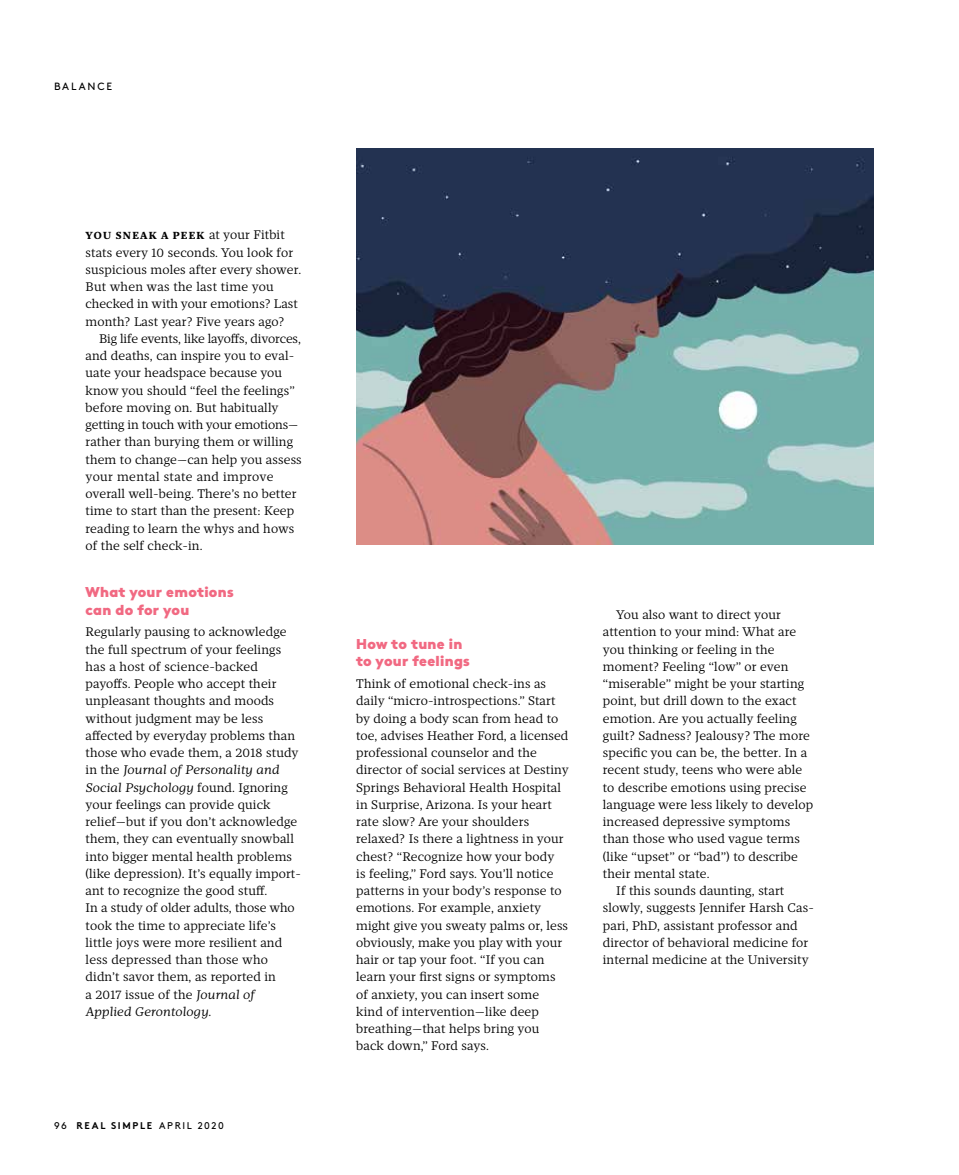
<style>
.page{position:relative;width:959px;height:1175px;background:#fff}
.page>*{position:absolute;margin:0;border:0;box-sizing:border-box;transform-origin:0 0}
.t1{font:900 14.25px/17.2px "Brown Pro";letter-spacing:.02em;color:#f16982}
.t2{font:300 12.75px/17.2px "Mafra";letter-spacing:.015em;color:#000}
.t3{font:700 10.5px "Mafra";letter-spacing:.12em;color:#000}
.t4{font:10.5px "Brown Pro";letter-spacing:.17em;color:#000}
.t5{font:9.75px "Brown Pro";letter-spacing:.165em;color:#000}
.s1{font-weight:300;font-size:12.75px}
.s2{font-style:italic}
.s3{font-weight:700}
</style>
<div class="page">
<img style="left:356px;top:148px;width:517px;height:396px">
<p class="t4" style="left:54px;top:78px;width:60px">BALANCE</p>
<p class="t3" style="left:86px;top:229px;width:201px">YOU SNEAK A PEEK <span class="s1">at your Fitbit</span></p>
<p class="t2" style="left:85px;top:244px;width:217px">stats every 10 seconds. You look for suspicious moles after every shower.<br>But when was the last time you checked in with your emotions? Last month? Last year? Five years ago?</p>
<p class="t2" style="left:85px;top:330px;width:218px;text-indent:14px">Big life events, like layoffs, divorces, and deaths, can inspire you to eval&shy;uate your headspace because you know you should “feel the feelings” before moving on. But habitually getting in touch with your emotions— rather than burying them or willing them to change—can help you assess your mental state and improve overall well-being. There’s no better time to start than the present: Keep reading to learn the whys and hows of the self check-in.</p>
<p class="t1" style="left:86px;top:582px;width:150px">What your emotions can do for you</p>
<p class="t2" style="left:86px;top:623px;width:217px">Regularly pausing to acknowledge the full spectrum of your feelings has a host of science-backed payoffs. People who accept their unpleasant thoughts and moods without judgment may be less affected by everyday problems than those who evade them, a 2018 study in the <span class="s2">Journal of Personality and<br>Social Psychology</span> found. Ignoring your feelings can provide quick relief—but if you don’t acknowledge them, they can eventually snowball into bigger mental health problems (like depression). It’s equally import&shy;ant to recognize the good stuff.<br>In a study of older adults, those who took the time to appreciate life’s little joys were more resilient and less depressed than those who didn’t savor them, as reported in<br>a 2017 issue of the <span class="s2">Journal of<br>Applied Gerontology</span>.</p>
<p class="t5" style="left:54px;top:1117px;width:171px">96 <span class="s3">REAL SIMPLE</span> APRIL 2020</p>
<p class="t1" style="left:356px;top:634px;width:115px">How to tune in to your feelings</p>
<p class="t2" style="left:356px;top:675px;width:214px">Think of emotional check-ins as daily “micro-introspections.” Start by doing a body scan from head to toe, advises Heather Ford, a licensed professional counselor and the director of social services at Destiny Springs Behavioral Health Hospital in Surprise, Arizona. Is your heart rate slow? Are your shoulders relaxed? Is there a lightness in your chest? “Recognize how your body<br>is feeling,” Ford says. You’ll notice patterns in your body’s response to emotions. For example, anxiety might give you sweaty palms or, less obviously, make you play with your hair or tap your foot. “If you can learn your first signs or symptoms of anxiety, you can insert some kind of intervention—like deep breathing—that helps bring you back down,” Ford says.</p>
<p class="t2" style="left:616px;top:606px;width:166px">You also want to direct your</p>
<p class="t2" style="left:602px;top:623px;width:195px">attention to your mind: What are</p>
<p class="t2" style="left:602px;top:640px;width:173px">you thinking or feeling in the</p>
<p class="t2" style="left:602px;top:658px;width:187px">moment? Feeling “low” or even</p>
<p class="t2" style="left:602px;top:675px;width:203px">“miserable” might be your starting</p>
<p class="t2" style="left:602px;top:692px;width:195px">point, but drill down to the exact</p>
<p class="t2" style="left:602px;top:709px;width:195px">emotion. Are you actually feeling</p>
<p class="t2" style="left:602px;top:727px;width:208px">guilt? Sadness? Jealousy? The more</p>
<p class="t2" style="left:602px;top:744px;width:206px">specific you can be, the better. In a</p>
<p class="t2" style="left:602px;top:761px;width:201px">recent study, teens who were able</p>
<p class="t2" style="left:602px;top:778px;width:205px">to describe emotions using precise</p>
<p class="t2" style="left:602px;top:796px;width:212px">language were less likely to develop</p>
<p class="t2" style="left:602px;top:813px;width:189px">increased depressive symptoms</p>
<p class="t2" style="left:602px;top:830px;width:199px">than those who used vague terms</p>
<p class="t2" style="left:602px;top:847px;width:197px">(like “upset” or “bad”) to describe</p>
<p class="t2" style="left:602px;top:865px;width:108px">their mental state.</p>
<p class="t2" style="left:616px;top:882px;width:169px">If this sounds daunting, start</p>
<p class="t2" style="left:603px;top:899px;width:212px">slowly, suggests Jennifer Harsh Cas-</p>
<p class="t2" style="left:603px;top:916px;width:196px">pari, PhD, assistant professor and</p>
<p class="t2" style="left:603px;top:934px;width:207px">director of behavioral medicine for</p>
<p class="t2" style="left:603px;top:951px;width:208px">internal medicine at the University</p>
</div>
